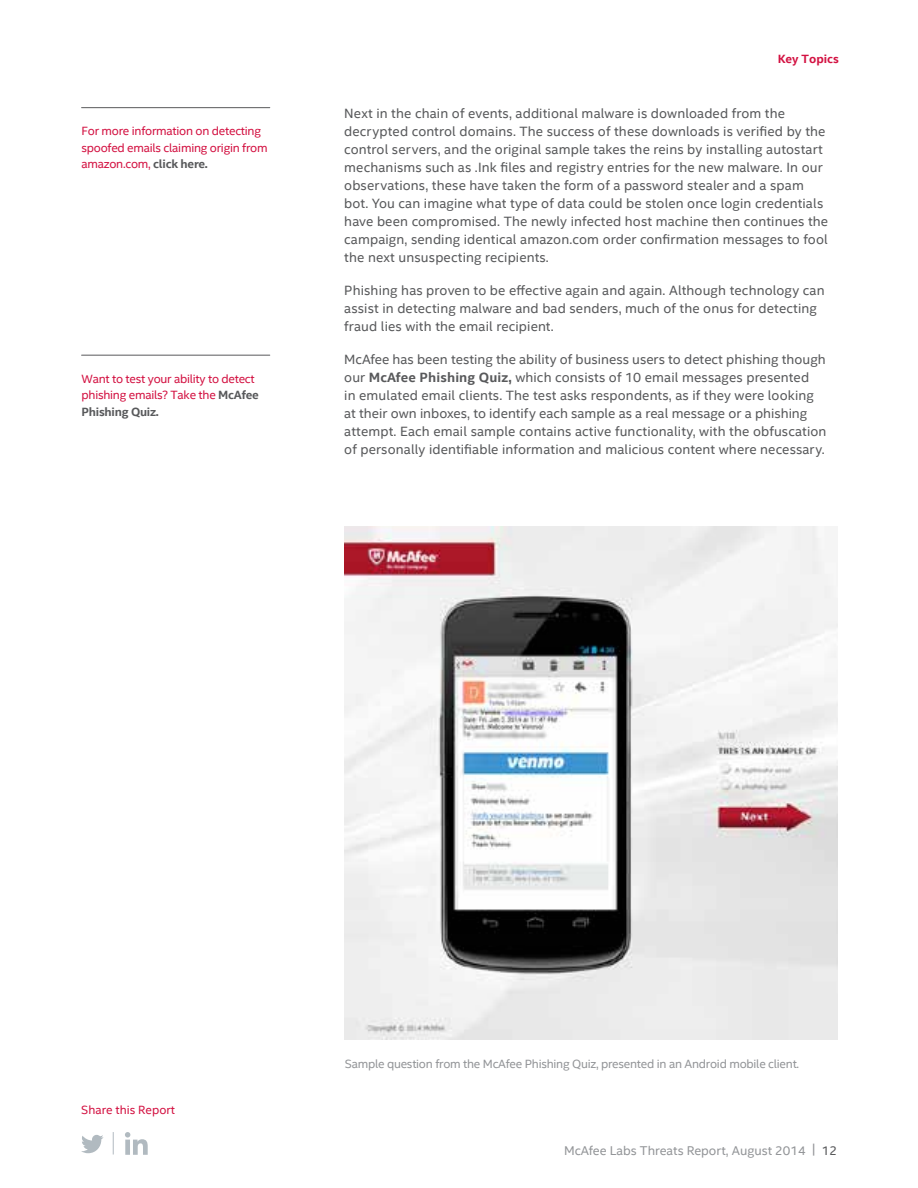
<style>
.page{position:relative;width:918px;height:1188px;background:#fff}
.page>*{position:absolute;margin:0;border:0;box-sizing:border-box;transform-origin:0 0}
.t1{font:13.5px/18px "Intel Clear";letter-spacing:.01em;color:#58595b}
.t2{font:12.75px "Intel Clear";color:#939598}
.t3{font:12px/16.5px "Intel Clear";letter-spacing:-.02em;color:#d31242}
.t4{font:12px "Intel Clear";letter-spacing:-.02em;color:#939598}
.t5{font:12px "Intel Clear";color:#d31242}
.t6{font:700 12px "Intel Clear";color:#d31242}
.s1{font-weight:700;color:#58595b}
.s2{font-weight:700}
.s3{color:#58595b}
</style>
<div class="page">
<hr style="left:82px;top:107px;width:188px;height:1px;background:#58595b">
<hr style="left:82px;top:355px;width:188px;height:1px;background:#58595b">
<img style="left:344px;top:526px;width:493px;height:513px">
<svg style="left:81px;top:1135px;width:23px;height:18px"></svg>
<svg style="left:113px;top:1132px;width:1px;height:23px"></svg>
<svg style="left:125px;top:1132px;width:23px;height:23px"></svg>
<p class="t3" style="left:82px;top:123px;width:188px">For more information on detecting spoofed emails claiming origin from amazon.com, <span class="s1">click here.</span></p>
<p class="t3" style="left:82px;top:371px;width:179px">Want to test your ability to detect phishing emails? Take the <span class="s1">McAfee<br>Phishing Quiz.</span></p>
<p class="t6" style="left:778px;top:52px;width:63px">Key Topics</p>
<p class="t1" style="left:344px;top:105px;width:485px">Next in the chain of events, additional malware is downloaded from the decrypted control domains. The success of these downloads is verified by the control servers, and the original sample takes the reins by installing autostart mechanisms such as .Ink files and registry entries for the new malware. In our observations, these have taken the form of a password stealer and a spam bot. You can imagine what type of data could be stolen once login credentials have been compromised. The newly infected host machine then continues the campaign, sending identical amazon.com order confirmation messages to fool the next unsuspecting recipients.</p>
<p class="t1" style="left:344px;top:282px;width:482px">Phishing has proven to be effective again and again. Although technology can assist in detecting malware and bad senders, much of the onus for detecting fraud lies with the email recipient.</p>
<p class="t1" style="left:344px;top:351px;width:484px">McAfee has been testing the ability of business users to detect phishing though our <span class="s2">McAfee Phishing Quiz,</span> which consists of 10 email messages presented<br>in emulated email clients. The test asks respondents, as if they were looking at their own inboxes, to identify each sample as a real message or a phishing attempt. Each email sample contains active functionality, with the obfuscation of personally identifiable information and malicious content where necessary.</p>
<p class="t5" style="left:81px;top:1103px;width:95px">Share this Report</p>
<p class="t4" style="left:345px;top:1056px;width:456px">Sample question from the McAfee Phishing Quiz, presented in an Android mobile client.</p>
<p class="t2" style="left:564px;top:1143px;width:274px">McAfee Labs Threats Report, August 2014 | <span class="s3">12</span></p>
</div>
